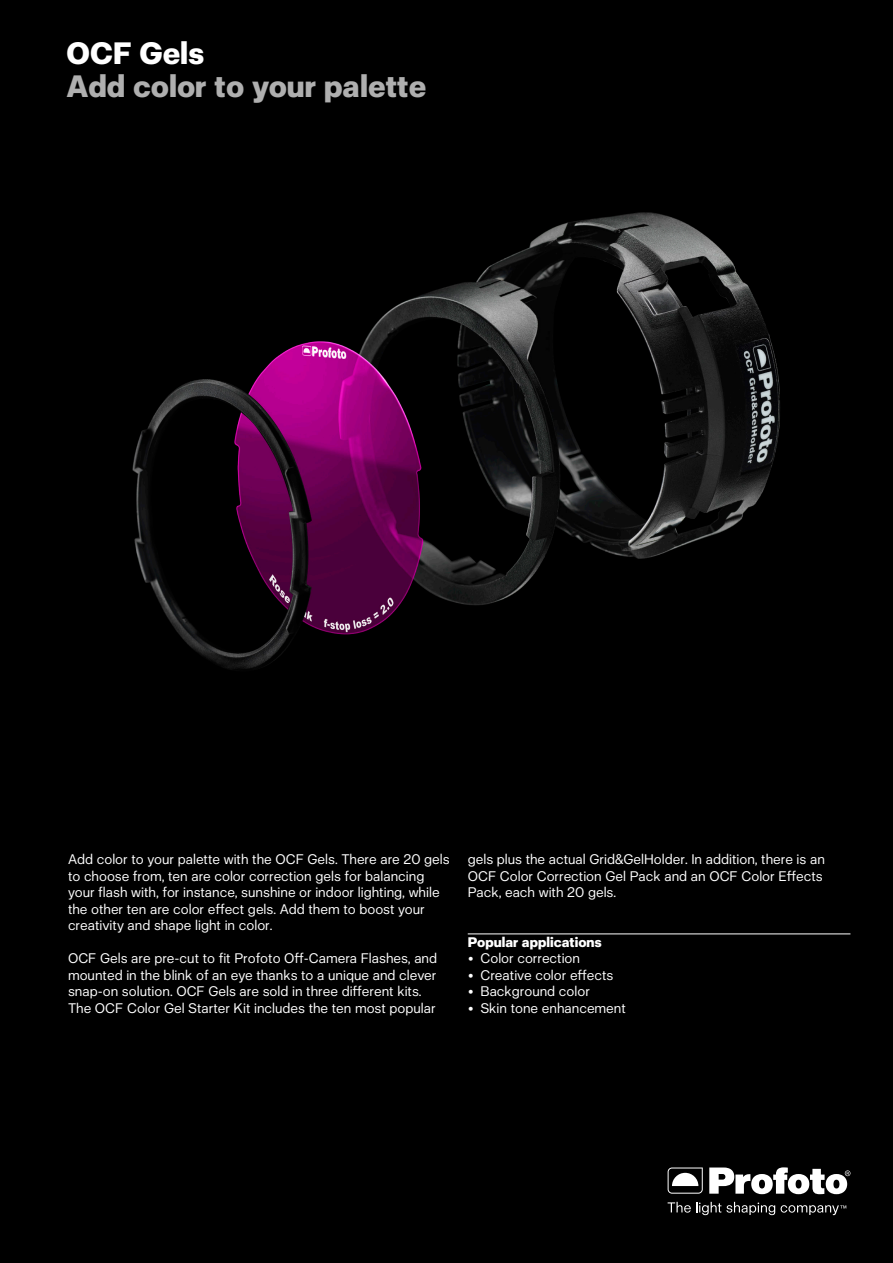
<style>
.page{position:relative;width:893px;height:1263px;background:#000}
.page>*{position:absolute;margin:0;border:0;box-sizing:border-box;transform-origin:0 0}
.main_body{font:700 30px "Profoto Sans Beta";color:#afafaf}
.main_body-2{font:700 30px "Profoto Sans Beta";color:#fff}
.main_body-3{font:13.5px/16.5px "Profoto Sans Beta";color:#fff}
.main_body-4{font:700 13.5px "Profoto Sans Beta";color:#fff}
</style>
<div class="page">
<img style="left:0;top:67px;width:893px;height:740px">
<hr style="left:468px;top:933px;width:382px;height:1px;background:#fff">
<svg style="left:668px;top:1167px;width:35px;height:27px"></svg>
<svg style="left:668px;top:1202px;width:107px;height:13px"></svg>
<svg style="left:781px;top:1205px;width:65px;height:10px"></svg>
<svg style="left:709px;top:1167px;width:141px;height:27px"></svg>
<p class="main_body-2" style="left:67px;top:35px;width:140px">OCF Gels</p>
<p class="main_body" style="left:67px;top:68px;width:361px">Add color to your palette</p>
<p class="main_body-3" style="left:68px;top:851px;width:383px">Add color to your palette with the OCF Gels. There are 20 gels to choose from, ten are color correction gels for balancing your flash with, for instance, sunshine or indoor lighting, while the other ten are color effect gels. Add them to boost your creativity and shape light in color.</p>
<p class="main_body-3" style="left:68px;top:950px;width:371px">OCF Gels are pre-cut to fit Profoto Off-Camera Flashes, and mounted in the blink of an eye thanks to a unique and clever snap-on solution. OCF Gels are sold in three different kits.<br>The OCF Color Gel Starter Kit includes the ten most popular</p>
<p class="main_body-3" style="left:468px;top:851px;width:359px">gels plus the actual Grid&amp;GelHolder. In addition, there is an<br>OCF Color Correction Gel Pack and an OCF Color Effects<br>Pack, each with 20 gels.</p>
<p class="main_body-4" style="left:468px;top:934px;width:136px">Popular applications</p>
<p class="main_body-3" style="left:468px;top:950px;width:114px">• Color correction</p>
<p class="main_body-3" style="left:468px;top:966px;width:147px">• Creative color effects</p>
<p class="main_body-3" style="left:468px;top:983px;width:124px">• Background color</p>
<p class="main_body-3" style="left:468px;top:999px;width:160px">• Skin tone enhancement</p>
</div>
